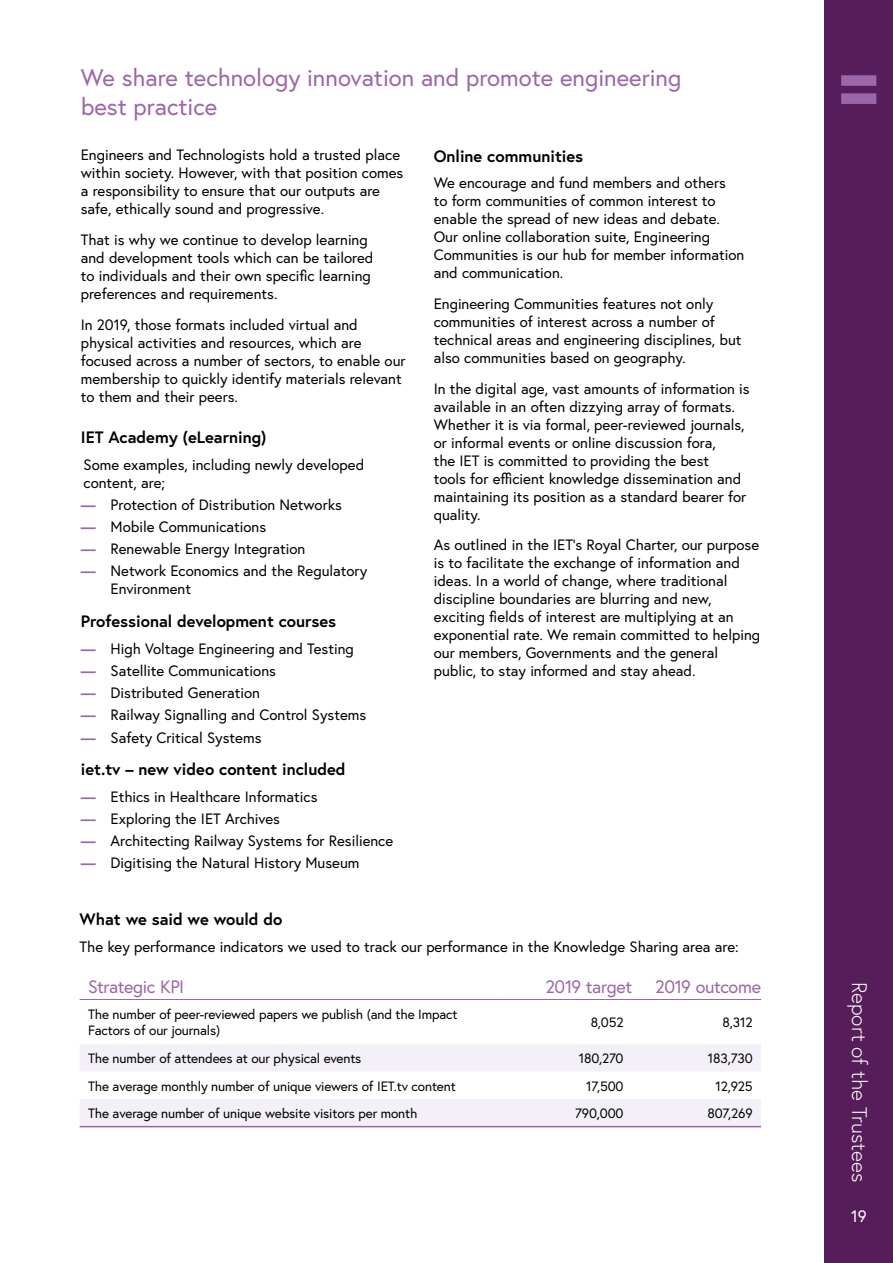
<style>
.page{position:relative;width:893px;height:1263px;background:#fff}
.page>*{position:absolute;margin:0;border:0;box-sizing:border-box;transform-origin:0 0}
.t1{font:24px/28.8px "Europa";color:#9c67a8}
.t2{font:300 21px "Europa";color:#fff}
.t3{font:18px "Europa";letter-spacing:-.025em;color:#9c67a8}
.t4{font:700 16.5px "Europa";color:#000}
.t5{font:16.5px "Europa";color:#fff}
.t6{font:15px/18px "Europa";color:#000}
.t7{font:13.5px/16.5px "Europa";letter-spacing:-.01em;color:#000}
.s1{font-weight:700;color:#9c67a8}
</style>
<div class="page">
<div style="left:825px;top:0;width:68px;height:1263px;background:#561d5a"></div>
<svg style="left:841px;top:75px;width:35px;height:29px"></svg>
<svg style="left:80px;top:1044px;width:681px;height:82px;fill:#f4f0f8"></svg>
<hr style="left:80px;top:999px;width:423px;height:1px;background:#9c67a8">
<hr style="left:503px;top:999px;width:129px;height:1px;background:#9c67a8">
<hr style="left:632px;top:999px;width:129px;height:1px;background:#9c67a8">
<hr style="left:80px;top:1126px;width:423px;height:1px;background:#9c67a8">
<hr style="left:503px;top:1126px;width:129px;height:1px;background:#9c67a8">
<hr style="left:632px;top:1126px;width:129px;height:1px;background:#9c67a8">
<h1 class="t1" style="left:81px;top:63px;width:602px">We share technology innovation and promote engineering best practice</h1>
<p class="t6" style="left:81px;top:146px;width:324px">Engineers and Technologists hold a trusted place within society. However, with that position comes a responsibility to ensure that our outputs are safe, ethically sound and progressive.</p>
<p class="t6" style="left:81px;top:231px;width:294px">That is why we continue to develop learning and development tools which can be tailored to individuals and their own specific learning preferences and requirements.</p>
<p class="t6" style="left:81px;top:315px;width:326px">In 2019, those formats included virtual and physical activities and resources, which are focused across a number of sectors, to enable our membership to quickly identify materials relevant to them and their peers.</p>
<p class="t4" style="left:81px;top:426px;width:187px">IET Academy (eLearning)</p>
<p class="t6" style="left:84px;top:455px;width:282px">Some examples, including newly developed content, are;</p>
<p class="t6" style="left:81px;top:495px;width:263px"><span class="s1">—</span> Protection of Distribution Networks</p>
<p class="t6" style="left:81px;top:517px;width:187px"><span class="s1">—</span> Mobile Communications</p>
<p class="t6" style="left:81px;top:540px;width:226px"><span class="s1">—</span> Renewable Energy Integration</p>
<p class="t6" style="left:111px;top:562px;width:258px;text-indent:-30px"><span class="s1">—</span> Network Economics and the Regulatory<br>Environment</p>
<p class="t4" style="left:81px;top:610px;width:257px">Professional development courses</p>
<p class="t6" style="left:81px;top:639px;width:275px"><span class="s1">—</span> High Voltage Engineering and Testing</p>
<p class="t6" style="left:81px;top:661px;width:197px"><span class="s1">—</span> Satellite Communications</p>
<p class="t6" style="left:81px;top:683px;width:181px"><span class="s1">—</span> Distributed Generation</p>
<p class="t6" style="left:81px;top:706px;width:287px"><span class="s1">—</span> Railway Signalling and Control Systems</p>
<p class="t6" style="left:81px;top:728px;width:182px"><span class="s1">—</span> Safety Critical Systems</p>
<p class="t4" style="left:81px;top:758px;width:266px">iet.tv – new video content included</p>
<p class="t6" style="left:81px;top:787px;width:238px"><span class="s1">—</span> Ethics in Healthcare Informatics</p>
<p class="t6" style="left:81px;top:809px;width:201px"><span class="s1">—</span> Exploring the IET Archives</p>
<p class="t6" style="left:81px;top:832px;width:314px"><span class="s1">—</span> Architecting Railway Systems for Resilience</p>
<p class="t6" style="left:81px;top:854px;width:280px"><span class="s1">—</span> Digitising the Natural History Museum</p>
<p class="t4" style="left:434px;top:144px;width:151px">Online communities</p>
<p class="t6" style="left:434px;top:174px;width:312px">We encourage and fund members and others<br>to form communities of common interest to enable the spread of new ideas and debate.<br>Our online collaboration suite, Engineering Communities is our hub for member information and communication.</p>
<p class="t6" style="left:434px;top:294px;width:309px">Engineering Communities features not only communities of interest across a number of technical areas and engineering disciplines, but also communities based on geography.</p>
<p class="t6" style="left:434px;top:379px;width:317px">In the digital age, vast amounts of information is available in an often dizzying array of formats.<br>Whether it is via formal, peer-reviewed journals, or informal events or online discussion fora,<br>the IET is committed to providing the best<br>tools for efficient knowledge dissemination and maintaining its position as a standard bearer for quality.</p>
<p class="t6" style="left:434px;top:536px;width:328px">As outlined in the IET’s Royal Charter, our purpose is to facilitate the exchange of information and ideas. In a world of change, where traditional discipline boundaries are blurring and new, exciting fields of interest are multiplying at an exponential rate. We remain committed to helping our members, Governments and the general public, to stay informed and stay ahead.</p>
<p class="t4" style="left:80px;top:908px;width:204px">What we said we would do</p>
<p class="t6" style="left:80px;top:937px;width:661px">The key performance indicators we used to track our performance in the Knowledge Sharing area are:</p>
<p class="t3" style="left:88px;top:976px;width:98px">Strategic KPI</p>
<p class="t3" style="left:546px;top:976px;width:88px">2019 target</p>
<p class="t3" style="left:655px;top:976px;width:107px">2019 outcome</p>
<p class="t7" style="left:88px;top:1006px;width:371px">The number of peer-reviewed papers we publish (and the Impact<br>Factors of our journals)</p>
<p class="t7" style="left:591px;top:1014px;width:34px">8,052</p>
<p class="t7" style="left:723px;top:1014px;width:31px">8,312</p>
<p class="t7" style="left:88px;top:1050px;width:275px">The number of attendees at our physical events</p>
<p class="t7" style="left:579px;top:1050px;width:46px">180,270</p>
<p class="t7" style="left:708px;top:1050px;width:46px">183,730</p>
<p class="t7" style="left:88px;top:1077px;width:369px">The average monthly number of unique viewers of IET.tv content</p>
<p class="t7" style="left:586px;top:1077px;width:39px">17,500</p>
<p class="t7" style="left:715px;top:1077px;width:39px">12,925</p>
<p class="t7" style="left:88px;top:1105px;width:331px">The average number of unique website visitors per month</p>
<p class="t7" style="left:575px;top:1105px;width:50px">790,000</p>
<p class="t7" style="left:707px;top:1105px;width:47px">807,269</p>
<h2 class="t2" style="left:873px;top:982px;width:202px;rotate:90deg">Report of the Trustees</h2>
<p class="t5" style="left:851px;top:1205px;width:17px">19</p>
</div>
